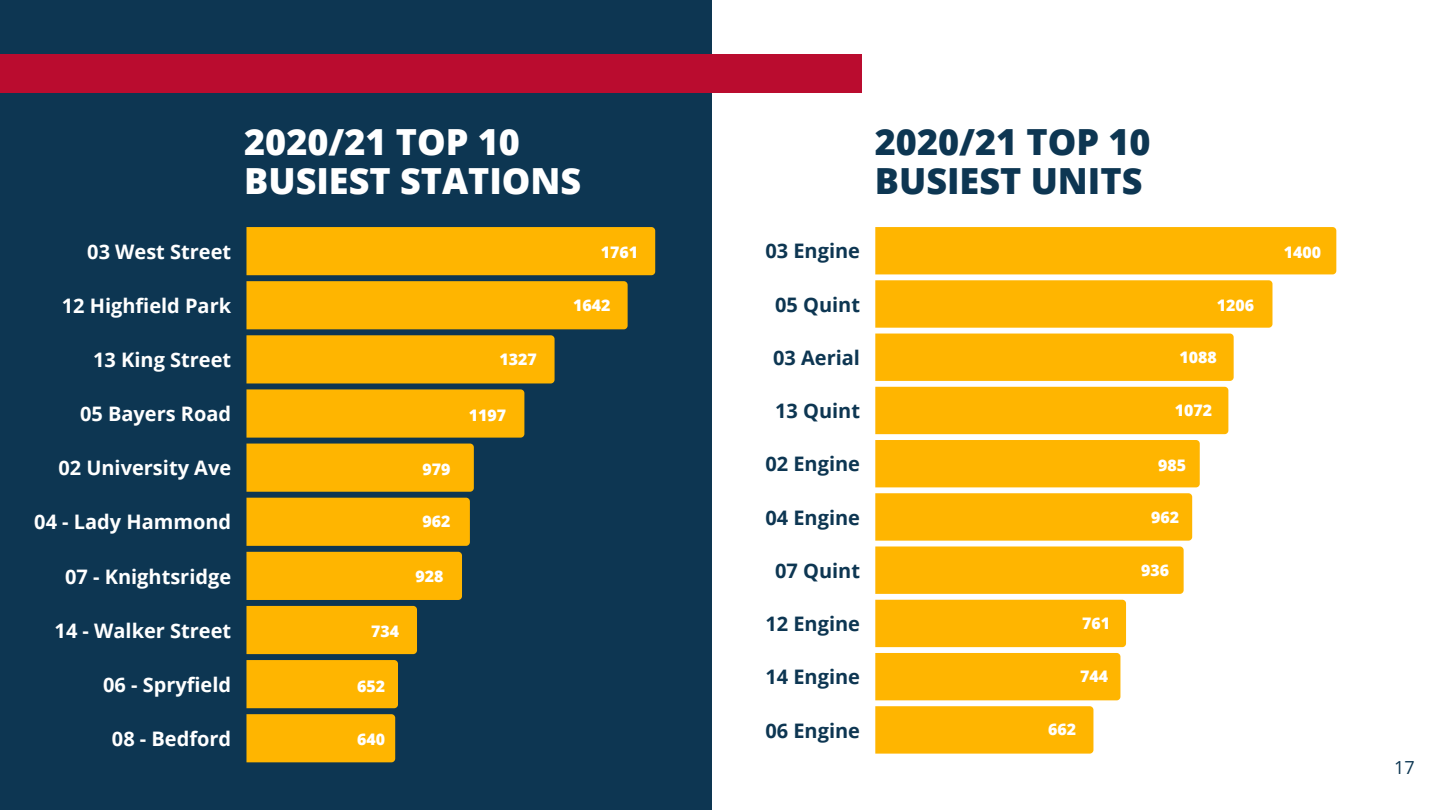
<style>
.page{position:relative;width:1440px;height:810px;background:#fff}
.page>*{position:absolute;margin:0;border:0;box-sizing:border-box;transform-origin:0 0}
.t1{font:800 36px/39px "Open Sans";color:#fff}
.t2{font:800 36px/39px "Open Sans";color:#0d3652}
.t3{font:700 20px "Open Sans";color:#fff}
.t4{font:700 20px "Open Sans";color:#0d3652}
.t5{font:18px "Open Sans";color:#0d3652}
.t6{font:800 15.9px "Open Sans";color:#fff}
</style>
<div class="page">
<div style="left:0;top:0;width:712px;height:810px;background:#0d3652"></div>
<div style="left:246px;top:227px;width:409px;height:48px;background:#ffb500"></div>
<div style="left:246px;top:281px;width:382px;height:48px;background:#ffb500"></div>
<div style="left:246px;top:335px;width:309px;height:48px;background:#ffb500"></div>
<div style="left:246px;top:389px;width:278px;height:49px;background:#ffb500"></div>
<div style="left:246px;top:444px;width:228px;height:48px;background:#ffb500"></div>
<div style="left:246px;top:498px;width:224px;height:48px;background:#ffb500"></div>
<div style="left:246px;top:552px;width:216px;height:48px;background:#ffb500"></div>
<div style="left:246px;top:606px;width:171px;height:48px;background:#ffb500"></div>
<div style="left:246px;top:660px;width:152px;height:48px;background:#ffb500"></div>
<div style="left:246px;top:714px;width:149px;height:48px;background:#ffb500"></div>
<div style="left:875px;top:227px;width:461px;height:47px;background:#ffb500"></div>
<div style="left:875px;top:280px;width:397px;height:48px;background:#ffb500"></div>
<div style="left:875px;top:334px;width:359px;height:47px;background:#ffb500"></div>
<div style="left:875px;top:387px;width:353px;height:47px;background:#ffb500"></div>
<div style="left:875px;top:440px;width:325px;height:47px;background:#ffb500"></div>
<svg style="left:875px;top:493px;width:317px;height:101px;background:#ffba13"></svg>
<div style="left:875px;top:600px;width:251px;height:47px;background:#ffb500"></div>
<div style="left:875px;top:653px;width:245px;height:47px;background:#ffb500"></div>
<div style="left:875px;top:706px;width:218px;height:48px;background:#ffb500"></div>
<div style="left:0;top:54px;width:862px;height:39px;background:#ba0c2f"></div>
<h1 class="t1" style="left:244px;top:122px;width:339px">2020/21 TOP 10<br>BUSIEST STATIONS</h1>
<h1 class="t2" style="left:875px;top:122px;width:277px">2020/21 TOP 10<br>BUSIEST UNITS</h1>
<p class="t3" style="left:87px;top:237px;width:145px">03 West Street</p>
<p class="t3" style="left:62px;top:292px;width:171px">12 Highfield Park</p>
<p class="t3" style="left:93px;top:346px;width:139px">13 King Street</p>
<p class="t3" style="left:80px;top:400px;width:153px">05 Bayers Road</p>
<p class="t3" style="left:58px;top:454px;width:174px">02 University Ave</p>
<p class="t3" style="left:34px;top:508px;width:198px">04 - Lady Hammond</p>
<p class="t3" style="left:65px;top:562px;width:168px">07 - Knightsridge</p>
<p class="t3" style="left:55px;top:616px;width:178px">14 - Walker Street</p>
<p class="t3" style="left:103px;top:671px;width:130px">06 - Spryfield</p>
<p class="t3" style="left:112px;top:725px;width:121px">08 - Bedford</p>
<p class="t6" style="left:422px;top:458px;width:29px">979</p>
<p class="t6" style="left:422px;top:510px;width:29px">962</p>
<p class="t6" style="left:416px;top:565px;width:29px">928</p>
<p class="t6" style="left:371px;top:620px;width:29px">734</p>
<p class="t6" style="left:357px;top:675px;width:29px">652</p>
<p class="t6" style="left:357px;top:728px;width:29px">640</p>
<p class="t6" style="left:500px;top:348px;width:39px">1327</p>
<p class="t6" style="left:469px;top:404px;width:39px">1197</p>
<p class="t4" style="left:765px;top:237px;width:96px">03 Engine</p>
<p class="t4" style="left:775px;top:290px;width:86px">05 Quint</p>
<p class="t4" style="left:773px;top:344px;width:88px">03 Aerial</p>
<p class="t4" style="left:775px;top:397px;width:86px">13 Quint</p>
<p class="t4" style="left:765px;top:450px;width:96px">02 Engine</p>
<p class="t4" style="left:765px;top:503px;width:96px">04 Engine</p>
<p class="t4" style="left:775px;top:557px;width:86px">07 Quint</p>
<p class="t4" style="left:765px;top:610px;width:96px">12 Engine</p>
<p class="t4" style="left:765px;top:663px;width:96px">14 Engine</p>
<p class="t4" style="left:765px;top:716px;width:96px">06 Engine</p>
<p class="t6" style="left:601px;top:241px;width:39px">1761</p>
<p class="t6" style="left:1284px;top:241px;width:39px">1400</p>
<p class="t6" style="left:1217px;top:294px;width:39px">1206</p>
<p class="t6" style="left:573px;top:294px;width:39px">1642</p>
<p class="t6" style="left:1179px;top:346px;width:39px">1088</p>
<p class="t6" style="left:1175px;top:399px;width:39px">1072</p>
<p class="t6" style="left:1158px;top:454px;width:29px">985</p>
<p class="t6" style="left:1151px;top:506px;width:29px">962</p>
<p class="t6" style="left:1141px;top:559px;width:29px">936</p>
<p class="t6" style="left:1082px;top:612px;width:29px">761</p>
<p class="t6" style="left:1080px;top:665px;width:29px">744</p>
<p class="t6" style="left:1048px;top:718px;width:29px">662</p>
<p class="t5" style="left:1394px;top:755px;width:22px">17</p>
</div>
